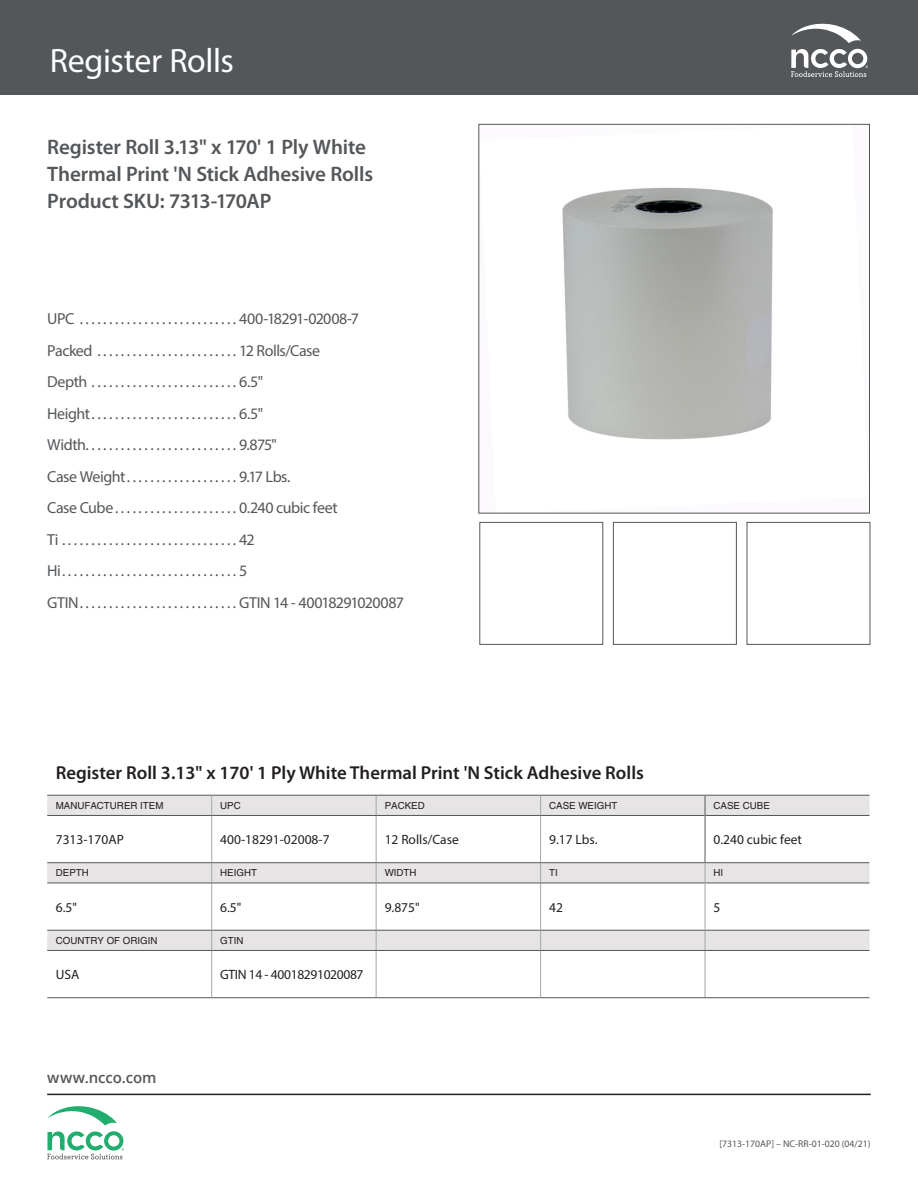
<style>
.page{position:relative;width:918px;height:1188px;background:#fff}
.page>*{position:absolute;margin:0;border:0;box-sizing:border-box;transform-origin:0 0}
.t1{font:33.9px "Myriad Pro";letter-spacing:-.01em;color:#fff}
.t2{font:600 21px/27px "Myriad Pro";letter-spacing:-.01em;color:#54575a}
.t3{font:600 18.75px "Myriad Pro";color:#231f20}
.t4{font:15.9px "Myriad Pro";letter-spacing:-.03em;color:#54575a}
.t5{font:600 15px "Open Sans";letter-spacing:-.005em;color:#54575a}
.t6{font:13.5px "Myriad Pro";color:#231f20}
.t7{font:13.5px "Myriad Pro";letter-spacing:-.025em;color:#231f20}
.t8{font:9.75px "Helvetica LT Std";color:#231f20}
.t9{font:9.75px "Myriad Pro";color:#54575a}
</style>
<div class="page">
<div style="left:0;top:0;width:918px;height:94px;background:#54575a"></div>
<svg style="left:47px;top:1106px;width:77px;height:53px"></svg>
<svg style="left:791px;top:49px;width:77px;height:28px"></svg>
<svg style="left:791px;top:23px;width:70px;height:20px"></svg>
<hr style="left:47px;top:1094px;width:824px;height:1px;background:#231f20">
<svg style="left:47px;top:796px;width:822px;height:154px"></svg>
<hr style="left:47px;top:795px;width:165px;height:1px;background:#54575a">
<svg style="left:211px;top:796px;width:1px;height:19px"></svg>
<hr style="left:212px;top:795px;width:164px;height:1px;background:#54575a">
<svg style="left:376px;top:796px;width:1px;height:19px"></svg>
<svg style="left:540px;top:796px;width:1px;height:19px"></svg>
<hr style="left:376px;top:795px;width:165px;height:1px;background:#54575a">
<hr style="left:541px;top:795px;width:164px;height:1px;background:#54575a">
<hr style="left:705px;top:795px;width:164px;height:1px;background:#54575a">
<hr style="left:47px;top:815px;width:165px;height:1px;background:#54575a">
<hr style="left:211px;top:816px;width:1px;height:46px;background:#a7a7a8">
<hr style="left:212px;top:815px;width:164px;height:1px;background:#54575a">
<hr style="left:376px;top:816px;width:1px;height:46px;background:#a7a7a8">
<hr style="left:540px;top:816px;width:1px;height:46px;background:#a7a7a8">
<hr style="left:376px;top:815px;width:165px;height:1px;background:#54575a">
<hr style="left:541px;top:815px;width:164px;height:1px;background:#54575a">
<hr style="left:705px;top:815px;width:164px;height:1px;background:#54575a">
<svg style="left:211px;top:863px;width:1px;height:19px"></svg>
<svg style="left:376px;top:863px;width:1px;height:19px"></svg>
<svg style="left:540px;top:863px;width:1px;height:19px"></svg>
<hr style="left:211px;top:883px;width:1px;height:47px;background:#a7a7a8">
<hr style="left:376px;top:883px;width:1px;height:47px;background:#a7a7a8">
<hr style="left:540px;top:883px;width:1px;height:47px;background:#a7a7a8">
<hr style="left:212px;top:882px;width:164px;height:1px;background:#54575a">
<hr style="left:376px;top:882px;width:165px;height:1px;background:#54575a">
<hr style="left:541px;top:882px;width:164px;height:1px;background:#54575a">
<hr style="left:212px;top:862px;width:164px;height:1px;background:#54575a">
<hr style="left:376px;top:862px;width:165px;height:1px;background:#54575a">
<hr style="left:541px;top:862px;width:164px;height:1px;background:#54575a">
<svg style="left:211px;top:931px;width:1px;height:19px"></svg>
<svg style="left:376px;top:931px;width:1px;height:19px"></svg>
<hr style="left:212px;top:930px;width:164px;height:1px;background:#54575a">
<hr style="left:376px;top:930px;width:165px;height:1px;background:#54575a">
<hr style="left:541px;top:930px;width:164px;height:1px;background:#54575a">
<svg style="left:540px;top:931px;width:1px;height:19px"></svg>
<svg style="left:705px;top:931px;width:1px;height:19px"></svg>
<hr style="left:47px;top:950px;width:165px;height:1px;background:#54575a">
<hr style="left:211px;top:951px;width:1px;height:46px;background:#a7a7a8">
<hr style="left:212px;top:950px;width:164px;height:1px;background:#54575a">
<hr style="left:376px;top:951px;width:1px;height:46px;background:#a7a7a8">
<hr style="left:376px;top:950px;width:165px;height:1px;background:#54575a">
<hr style="left:540px;top:951px;width:1px;height:46px;background:#a7a7a8">
<hr style="left:541px;top:950px;width:164px;height:1px;background:#54575a">
<hr style="left:705px;top:951px;width:1px;height:46px;background:#a7a7a8">
<hr style="left:705px;top:950px;width:164px;height:1px;background:#54575a">
<hr style="left:47px;top:997px;width:165px;height:1px;background:#54575a">
<hr style="left:212px;top:997px;width:164px;height:1px;background:#54575a">
<hr style="left:376px;top:997px;width:165px;height:1px;background:#54575a">
<hr style="left:541px;top:997px;width:164px;height:1px;background:#54575a">
<hr style="left:705px;top:997px;width:164px;height:1px;background:#54575a">
<hr style="left:47px;top:862px;width:165px;height:1px;background:#54575a">
<hr style="left:47px;top:882px;width:165px;height:1px;background:#54575a">
<hr style="left:47px;top:930px;width:165px;height:1px;background:#54575a">
<svg style="left:705px;top:796px;width:1px;height:19px"></svg>
<hr style="left:705px;top:815px;width:1px;height:47px;background:#54575a">
<hr style="left:705px;top:862px;width:164px;height:1px;background:#54575a">
<hr style="left:705px;top:882px;width:164px;height:1px;background:#54575a">
<hr style="left:705px;top:930px;width:164px;height:1px;background:#54575a">
<svg style="left:705px;top:863px;width:1px;height:19px"></svg>
<hr style="left:705px;top:883px;width:1px;height:47px;background:#a7a7a8">
<img style="left:562px;top:187px;width:211px;height:253px">
<div style="left:478px;top:124px;width:392px;height:390px;border:1px solid #54575a"></div>
<div style="left:479px;top:522px;width:124px;height:123px;border:1px solid #54575a"></div>
<div style="left:613px;top:522px;width:124px;height:123px;border:1px solid #54575a"></div>
<div style="left:747px;top:522px;width:123px;height:123px;border:1px solid #54575a"></div>
<p class="t1" style="left:50px;top:40px;width:186px">Register Rolls</p>
<p class="t2" style="left:47px;top:132px;width:327px">Register Roll 3.13" x 170' 1 Ply White<br>Thermal Print 'N Stick Adhesive Rolls</p>
<p class="t2" style="left:47px;top:186px;width:226px">Product SKU: 7313-170AP</p>
<p class="t4" style="left:47px;top:309px;width:313px">UPC . . . . . . . . . . . . . . . . . . . . . . . . . . . 400-18291-02008-7</p>
<p class="t4" style="left:47px;top:340px;width:274px">Packed . . . . . . . . . . . . . . . . . . . . . . . . 12 Rolls/Case</p>
<p class="t4" style="left:47px;top:372px;width:217px">Depth . . . . . . . . . . . . . . . . . . . . . . . . . 6.5"</p>
<p class="t4" style="left:47px;top:403px;width:217px">Height . . . . . . . . . . . . . . . . . . . . . . . . . 6.5"</p>
<p class="t4" style="left:47px;top:435px;width:231px">Width . . . . . . . . . . . . . . . . . . . . . . . . . . 9.875"</p>
<p class="t4" style="left:47px;top:466px;width:243px">Case Weight . . . . . . . . . . . . . . . . . . . 9.17 Lbs.</p>
<p class="t4" style="left:47px;top:498px;width:292px">Case Cube . . . . . . . . . . . . . . . . . . . . . 0.240 cubic feet</p>
<p class="t4" style="left:47px;top:529px;width:209px">Ti . . . . . . . . . . . . . . . . . . . . . . . . . . . . . . 42</p>
<p class="t4" style="left:47px;top:561px;width:202px">Hi . . . . . . . . . . . . . . . . . . . . . . . . . . . . . .5</p>
<p class="t4" style="left:47px;top:592px;width:358px">GTIN . . . . . . . . . . . . . . . . . . . . . . . . . . . GTIN 14 - 40018291020087</p>
<p class="t3" style="left:56px;top:761px;width:590px">Register Roll 3.13" x 170' 1 Ply White Thermal Print 'N Stick Adhesive Rolls</p>
<p class="t8" style="left:56px;top:800px;width:109px">MANUFACTURER ITEM</p>
<p class="t8" style="left:220px;top:800px;width:22px">UPC</p>
<p class="t8" style="left:385px;top:800px;width:42px">PACKED</p>
<p class="t8" style="left:549px;top:800px;width:70px">CASE WEIGHT</p>
<p class="t8" style="left:714px;top:800px;width:58px">CASE CUBE</p>
<p class="t6" style="left:56px;top:831px;width:70px">7313-170AP</p>
<p class="t6" style="left:220px;top:831px;width:111px">400-18291-02008-7</p>
<p class="t6" style="left:385px;top:831px;width:76px">12 Rolls/Case</p>
<p class="t6" style="left:549px;top:831px;width:49px">9.17 Lbs.</p>
<p class="t6" style="left:714px;top:831px;width:90px">0.240 cubic feet</p>
<p class="t8" style="left:56px;top:867px;width:35px">DEPTH</p>
<p class="t8" style="left:220px;top:867px;width:38px">HEIGHT</p>
<p class="t8" style="left:385px;top:867px;width:33px">WIDTH</p>
<p class="t8" style="left:549px;top:867px;width:10px">TI</p>
<p class="t8" style="left:714px;top:867px;width:11px">HI</p>
<p class="t6" style="left:56px;top:899px;width:23px">6.5"</p>
<p class="t6" style="left:220px;top:899px;width:23px">6.5"</p>
<p class="t6" style="left:385px;top:899px;width:37px">9.875"</p>
<p class="t6" style="left:549px;top:899px;width:15px">42</p>
<p class="t6" style="left:714px;top:899px;width:8px">5</p>
<p class="t8" style="left:56px;top:935px;width:103px">COUNTRY OF ORIGIN</p>
<p class="t8" style="left:220px;top:935px;width:25px">GTIN</p>
<p class="t6" style="left:56px;top:966px;width:25px">USA</p>
<p class="t7" style="left:220px;top:966px;width:145px">GTIN 14 - 40018291020087</p>
<p class="t5" style="left:47px;top:1067px;width:111px">www.ncco.com</p>
<p class="t9" style="left:720px;top:1138px;width:153px">[7313-170AP] – NC-RR-01-020 (04/21)</p>
</div>
